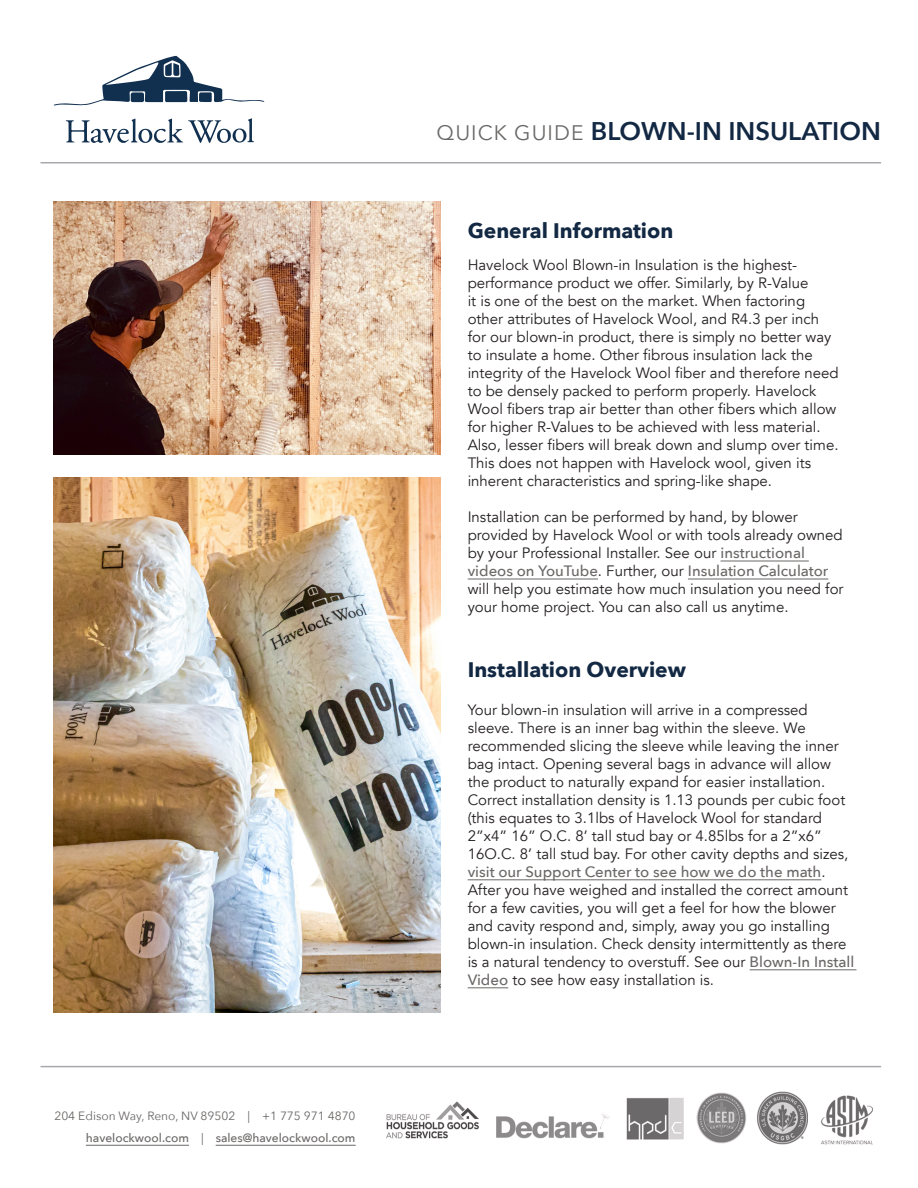
<style>
.page{position:relative;width:918px;height:1188px;background:#fff}
.page>*{position:absolute;margin:0;border:0;box-sizing:border-box;transform-origin:0 0}
.t1{font:600 25.5px "Avenir Next";color:#122843}
.t2{font:700 21px "Avenir Next";color:#122843}
.t3{font:15px/18px "Avenir";color:#231f20}
.t4{font:500 12px "Avenir Next";color:#6a6867}
.t5{font:12px "Avenir Next";color:#6a6867}
.s1{font-weight:400}
.s2{font-weight:400;font-size:21px;color:#6a6867}
.s3{font-family:"Avenir Next";font-weight:500;color:#6a6867}
</style>
<div class="page">
<img style="left:54px;top:202px;width:387px;height:253px">
<img style="left:54px;top:478px;width:387px;height:534px">
<hr style="left:86px;top:1145px;width:103px;height:1px;background:#6a6867">
<hr style="left:216px;top:1145px;width:140px;height:1px;background:#6a6867">
<img style="left:386px;top:1091px;width:487px;height:54px">
<hr style="left:40px;top:1066px;width:841px;height:1px;background:#a8a9ad">
<hr style="left:40px;top:162px;width:841px;height:2px;background:#a8a9ad">
<svg style="left:66px;top:118px;width:188px;height:25px"></svg>
<svg style="left:54px;top:56px;width:210px;height:49px"></svg>
<hr style="left:721px;top:561px;width:88px;height:1px;background:#6a6867">
<hr style="left:468px;top:579px;width:130px;height:1px;background:#6a6867">
<hr style="left:688px;top:579px;width:140px;height:1px;background:#6a6867">
<hr style="left:468px;top:879px;width:353px;height:1px;background:#6a6867">
<hr style="left:750px;top:969px;width:106px;height:1px;background:#6a6867">
<hr style="left:468px;top:987px;width:40px;height:1px;background:#6a6867">
<p class="t5" style="left:54px;top:1105px;width:303px">204 Edison Way, Reno, NV 89502 | +1 775 971 4870</p>
<p class="t4" style="left:86px;top:1128px;width:271px">havelockwool.com <span class="s1">|</span> sales@havelockwool.com</p>
<p class="t1" style="left:437px;top:109px;width:446px"><span class="s2">QUICK GUIDE</span> BLOWN-IN INSULATION</p>
<p class="t2" style="left:468px;top:213px;width:207px">General Information</p>
<p class="t3" style="left:468px;top:256px;width:373px">Havelock Wool Blown-in Insulation is the highest&shy;performance product we offer. Similarly, by R-Value<br>it is one of the best on the market. When factoring other attributes of Havelock Wool, and R4.3 per inch for our blown-in product, there is simply no better way to insulate a home. Other fibrous insulation lack the integrity of the Havelock Wool fiber and therefore need to be densely packed to perform properly. Havelock Wool fibers trap air better than other fibers which allow for higher R-Values to be achieved with less material.<br>Also, lesser fibers will break down and slump over time.<br>This does not happen with Havelock wool, given its inherent characteristics and spring-like shape.</p>
<p class="t3" style="left:468px;top:508px;width:377px">Installation can be performed by hand, by blower provided by Havelock Wool or with tools already owned by your Professional Installer. See our <span class="s3">instructional videos on YouTube</span>. Further, our <span class="s3">Insulation Calculator </span>will help you estimate how much insulation you need for your home project. You can also call us anytime.</p>
<p class="t2" style="left:468px;top:652px;width:220px">Installation Overview</p>
<p class="t3" style="left:468px;top:701px;width:388px">Your blown-in insulation will arrive in a compressed sleeve. There is an inner bag within the sleeve. We recommended slicing the sleeve while leaving the inner bag intact. Opening several bags in advance will allow the product to naturally expand for easier installation.<br>Correct installation density is 1.13 pounds per cubic foot (this equates to 3.1lbs of Havelock Wool for standard 2”x4” 16” O.C. 8’ tall stud bay or 4.85lbs for a 2”x6” 16O.C. 8’ tall stud bay. For other cavity depths and sizes, <span class="s3">visit our Support Center to see how we do the math</span>.<br>After you have weighed and installed the correct amount for a few cavities, you will get a feel for how the blower and cavity respond and, simply, away you go installing blown-in insulation. Check density intermittently as there is a natural tendency to overstuff. See our <span class="s3">Blown-In Install Video</span> to see how easy installation is.</p>
</div>
